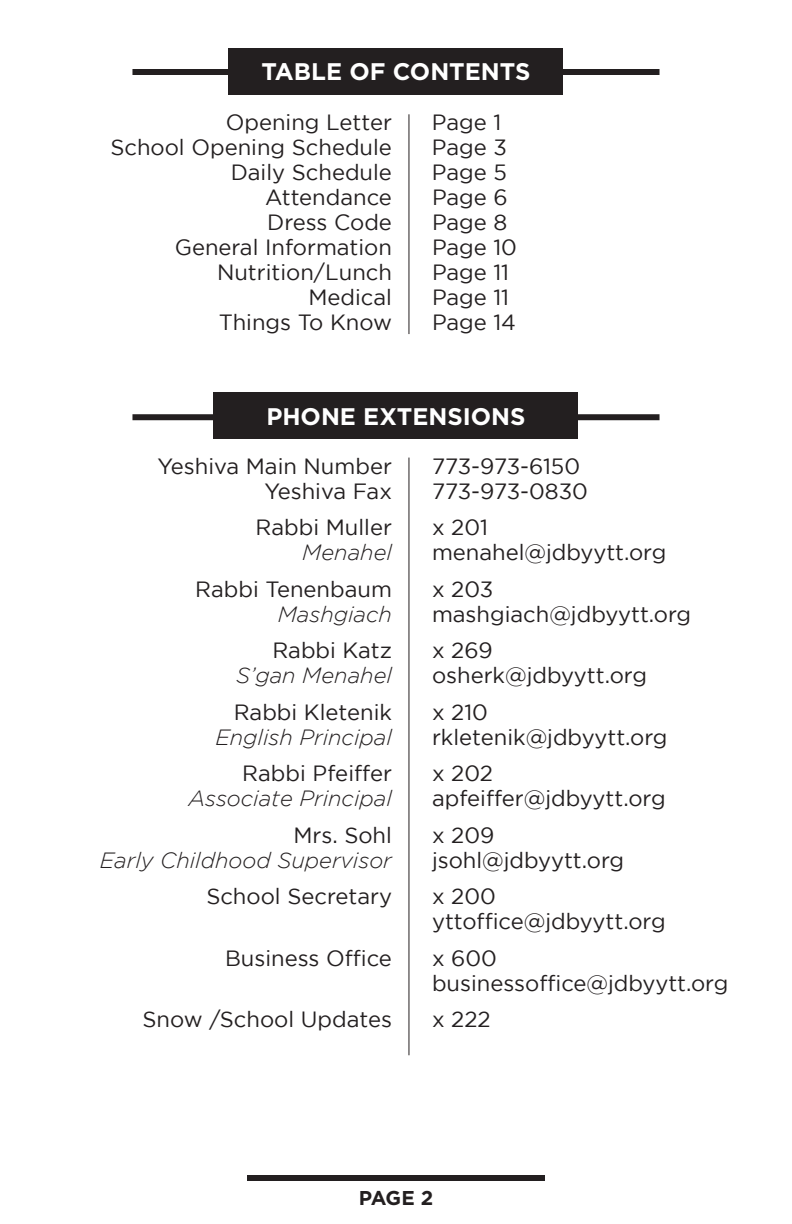
<style>
.page{position:relative;width:792px;height:1224px;background:#fff}
.page>*{position:absolute;margin:0;border:0;box-sizing:border-box;transform-origin:0 0}
.t1{font:700 24px "Gotham";color:#fff}
.t2{font:22px/25px "Gotham";color:#231f20}
.t3{font:italic 300 22px/25px "Gotham";color:#231f20;text-align:right}
.t4{font:700 20px "Gotham";color:#231f20}
.s1{font-weight:300;font-style:italic}
.s2{font-weight:400;font-style:normal}
</style>
<div class="page">
<div style="left:247px;top:1175px;width:298px;height:5px;background:#231f20"></div>
<div style="left:132px;top:69px;width:528px;height:6px;background:#231f20"></div>
<div style="left:132px;top:414px;width:528px;height:6px;background:#231f20"></div>
<div style="left:229px;top:49px;width:334px;height:46px;background:#231f20"></div>
<div style="left:214px;top:392px;width:364px;height:47px;background:#231f20"></div>
<hr style="left:409px;top:114px;width:1px;height:220px;background:#231f20">
<hr style="left:409px;top:458px;width:1px;height:597px;background:#231f20">
<p class="t1" style="left:262px;top:56px;width:270px">TABLE OF CONTENTS</p>
<p class="t2" style="left:226px;top:110px;width:168px">Opening Letter</p>
<p class="t2" style="left:110px;top:135px;width:283px">School Opening Schedule</p>
<p class="t2" style="left:231px;top:160px;width:163px">Daily Schedule</p>
<p class="t2" style="left:265px;top:185px;width:128px">Attendance</p>
<p class="t2" style="left:267px;top:210px;width:126px">Dress Code</p>
<p class="t2" style="left:175px;top:235px;width:219px">General Information</p>
<p class="t2" style="left:217px;top:260px;width:176px">Nutrition/Lunch</p>
<p class="t2" style="left:308px;top:285px;width:85px">Medical</p>
<p class="t2" style="left:219px;top:310px;width:175px">Things To Know</p>
<p class="t2" style="left:432px;top:110px;width:71px">Page 1</p>
<p class="t2" style="left:432px;top:135px;width:76px">Page 3</p>
<p class="t2" style="left:432px;top:160px;width:76px">Page 5</p>
<p class="t2" style="left:432px;top:185px;width:77px">Page 6</p>
<p class="t2" style="left:432px;top:210px;width:77px">Page 8</p>
<p class="t2" style="left:432px;top:235px;width:87px">Page 10</p>
<p class="t2" style="left:432px;top:260px;width:79px">Page 11</p>
<p class="t2" style="left:432px;top:285px;width:79px">Page 11</p>
<p class="t2" style="left:432px;top:310px;width:86px">Page 14</p>
<p class="t1" style="left:266px;top:401px;width:261px">PHONE EXTENSIONS</p>
<p class="t2" style="left:157px;top:453px;width:236px;text-align:right">Yeshiva Main Number<br>Yeshiva Fax</p>
<p class="t2" style="left:256px;top:514px;width:138px;text-align:right">Rabbi Muller<br><span class="s1">Menahel</span></p>
<p class="t2" style="left:195px;top:576px;width:198px;text-align:right">Rabbi Tenenbaum<br><span class="s1">Mashgiach</span></p>
<p class="t3" style="left:236px;top:638px;width:157px"><span class="s2">Rabbi Katz<br></span>S’gan Menahel</p>
<p class="t3" style="left:215px;top:699px;width:178px"><span class="s2">Rabbi Kletenik<br></span>English Principal</p>
<p class="t3" style="left:188px;top:761px;width:205px"><span class="s2">Rabbi Pfeiffer<br></span>Associate Principal</p>
<p class="t3" style="left:100px;top:822px;width:294px"><span class="s2">Mrs. Sohl<br></span>Early Childhood Supervisor</p>
<p class="t2" style="left:206px;top:884px;width:187px">School Secretary</p>
<p class="t2" style="left:225px;top:945px;width:168px">Business Office</p>
<p class="t2" style="left:143px;top:1007px;width:251px">Snow /School Updates</p>
<p class="t2" style="left:432px;top:453px;width:157px">773-973-6150<br>773-973-0830</p>
<p class="t2" style="left:432px;top:514px;width:236px">x 201 menahel@jdbyytt.org</p>
<p class="t2" style="left:432px;top:576px;width:261px">x 203 mashgiach@jdbyytt.org</p>
<p class="t2" style="left:432px;top:638px;width:216px">x 269 osherk@jdbyytt.org</p>
<p class="t2" style="left:432px;top:699px;width:237px">x 210 rkletenik@jdbyytt.org</p>
<p class="t2" style="left:432px;top:761px;width:235px">x 202 apfeiffer@jdbyytt.org</p>
<p class="t2" style="left:432px;top:822px;width:194px">x 209 jsohl@jdbyytt.org</p>
<p class="t2" style="left:432px;top:884px;width:235px">x 200 yttoffice@jdbyytt.org</p>
<p class="t2" style="left:432px;top:945px;width:298px">x 600 businessoffice@jdbyytt.org</p>
<p class="t2" style="left:432px;top:1007px;width:60px">x 222</p>
<p class="t4" style="left:359px;top:1185px;width:76px">PAGE 2</p>
</div>
